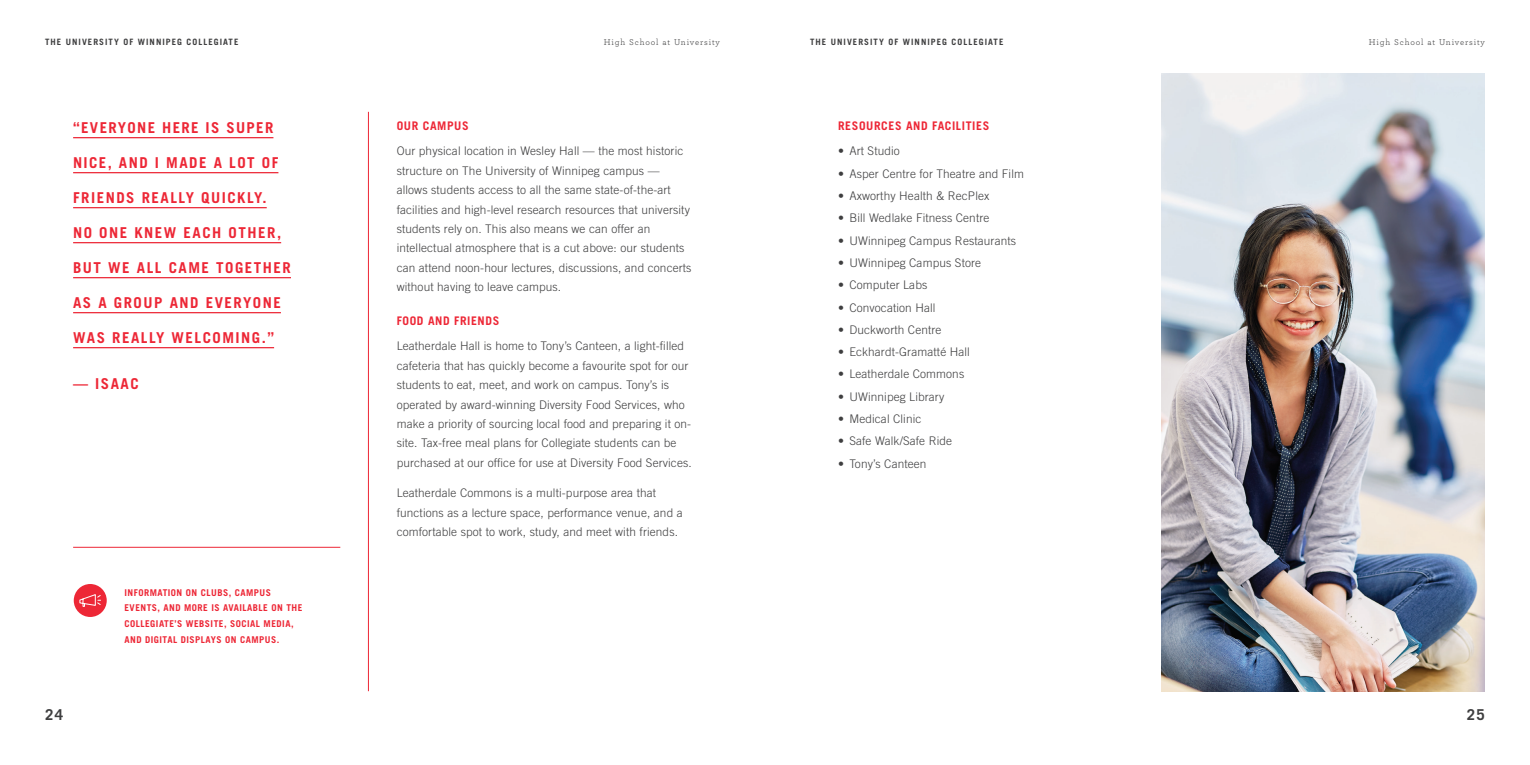
<style>
.page{position:relative;width:1530px;height:765px;background:#fff}
.page>*{position:absolute;margin:0;border:0;box-sizing:border-box;transform-origin:0 0}
.t1{font:700 15px "Trade Gothic LT Std";letter-spacing:.1em;color:#ed2736}
.t2{font:700 15px "Trade Gothic LT Std";color:#3e3e3f}
.t3{font:300 11.88px/19.4px "Trade Gothic LT Std";letter-spacing:.01em;color:#3e3e3f}
.t4{font:700 11.88px "Trade Gothic LT Std";letter-spacing:.05em;color:#ed2736}
.t5{font:700 9.38px/15.6px "Trade Gothic LT Std";letter-spacing:.05em;color:#ed2736}
.t6{font:700 8.75px "Trade Gothic LT Std";letter-spacing:.12em;color:#3e3e3f}
.t7{font:8.75px "Archer";letter-spacing:.1em;color:#3e3e3f}
</style>
<div class="page">
<img style="left:1162px;top:73px;width:323px;height:618px">
<hr style="left:73px;top:137px;width:200px;height:1px;background:#ed2736">
<hr style="left:73px;top:172px;width:205px;height:1px;background:#ed2736">
<hr style="left:73px;top:207px;width:194px;height:1px;background:#ed2736">
<hr style="left:73px;top:242px;width:208px;height:1px;background:#ed2736">
<hr style="left:73px;top:277px;width:218px;height:1px;background:#ed2736">
<hr style="left:73px;top:312px;width:208px;height:1px;background:#ed2736">
<hr style="left:73px;top:347px;width:201px;height:1px;background:#ed2736">
<hr style="left:368px;top:112px;width:1px;height:579px;background:#ed2736">
<hr style="left:73px;top:547px;width:267px;height:1px;background:#ed2736">
<div style="left:74px;top:584px;width:33px;height:33px;background:#ed2736;border-radius:50%"></div>
<svg style="left:79px;top:594px;width:22px;height:13px"></svg>
<p class="t7" style="left:604px;top:36px;width:118px">High School at University</p>
<p class="t6" style="left:810px;top:36px;width:195px">THE UNIVERSITY OF WINNIPEG COLLEGIATE</p>
<p class="t6" style="left:45px;top:36px;width:195px">THE UNIVERSITY OF WINNIPEG COLLEGIATE</p>
<p class="t7" style="left:1369px;top:36px;width:118px">High School at University</p>
<p class="t1" style="left:73px;top:118px;width:202px">“EVERYONE HERE IS SUPER</p>
<p class="t1" style="left:73px;top:153px;width:207px">NICE, AND I MADE A LOT OF</p>
<p class="t1" style="left:73px;top:188px;width:195px">FRIENDS REALLY QUICKLY.</p>
<p class="t1" style="left:73px;top:223px;width:210px">NO ONE KNEW EACH OTHER,</p>
<p class="t1" style="left:73px;top:258px;width:219px">BUT WE ALL CAME TOGETHER</p>
<p class="t1" style="left:73px;top:293px;width:209px">AS A GROUP AND EVERYONE</p>
<p class="t1" style="left:73px;top:328px;width:202px">WAS REALLY WELCOMING.”</p>
<p class="t1" style="left:73px;top:374px;width:67px">— ISAAC</p>
<p class="t5" style="left:124px;top:584px;width:179px">INFORMATION ON CLUBS, CAMPUS EVENTS, AND MORE IS AVAILABLE ON THE COLLEGIATE’S WEBSITE, SOCIAL MEDIA, AND DIGITAL DISPLAYS ON CAMPUS.</p>
<p class="t4" style="left:397px;top:119px;width:74px">OUR CAMPUS</p>
<p class="t3" style="left:397px;top:141px;width:296px">Our physical location in Wesley Hall — the most historic structure on The University of Winnipeg campus — allows students access to all the same state-of-the-art facilities and high-level research resources that university students rely on. This also means we can offer an intellectual atmosphere that is a cut above: our students can attend noon-hour lectures, discussions, and concerts without having to leave campus.</p>
<p class="t4" style="left:397px;top:314px;width:104px">FOOD AND FRIENDS</p>
<p class="t3" style="left:397px;top:336px;width:297px">Leatherdale Hall is home to Tony’s Canteen, a light-filled cafeteria that has quickly become a favourite spot for our students to eat, meet, and work on campus. Tony’s is operated by award-winning Diversity Food Services, who make a priority of sourcing local food and preparing it on&shy;site. Tax-free meal plans for Collegiate students can be purchased at our office for use at Diversity Food Services.</p>
<p class="t3" style="left:397px;top:483px;width:288px">Leatherdale Commons is a multi-purpose area that functions as a lecture space, performance venue, and a comfortable spot to work, study, and meet with friends.</p>
<p class="t4" style="left:838px;top:119px;width:153px">RESOURCES AND FACILITIES</p>
<p class="t3" style="left:838px;top:141px;width:63px">• Art Studio</p>
<p class="t3" style="left:838px;top:164px;width:187px">• Asper Centre for Theatre and Film</p>
<p class="t3" style="left:838px;top:186px;width:153px">• Axworthy Health &amp; RecPlex</p>
<p class="t3" style="left:838px;top:208px;width:153px">• Bill Wedlake Fitness Centre</p>
<p class="t3" style="left:838px;top:231px;width:180px">• UWinnipeg Campus Restaurants</p>
<p class="t3" style="left:838px;top:253px;width:145px">• UWinnipeg Campus Store</p>
<p class="t3" style="left:838px;top:275px;width:91px">• Computer Labs</p>
<p class="t3" style="left:838px;top:297px;width:99px">• Convocation Hall</p>
<p class="t3" style="left:838px;top:320px;width:105px">• Duckworth Centre</p>
<p class="t3" style="left:838px;top:342px;width:133px">• Eckhardt-Gramatté Hall</p>
<p class="t3" style="left:838px;top:364px;width:128px">• Leatherdale Commons</p>
<p class="t3" style="left:838px;top:387px;width:108px">• UWinnipeg Library</p>
<p class="t3" style="left:838px;top:409px;width:85px">• Medical Clinic</p>
<p class="t3" style="left:838px;top:431px;width:116px">• Safe Walk/Safe Ride</p>
<p class="t3" style="left:838px;top:454px;width:90px">• Tony’s Canteen</p>
<p class="t2" style="left:45px;top:705px;width:20px">24</p>
<p class="t2" style="left:1467px;top:706px;width:20px">25</p>
</div>
